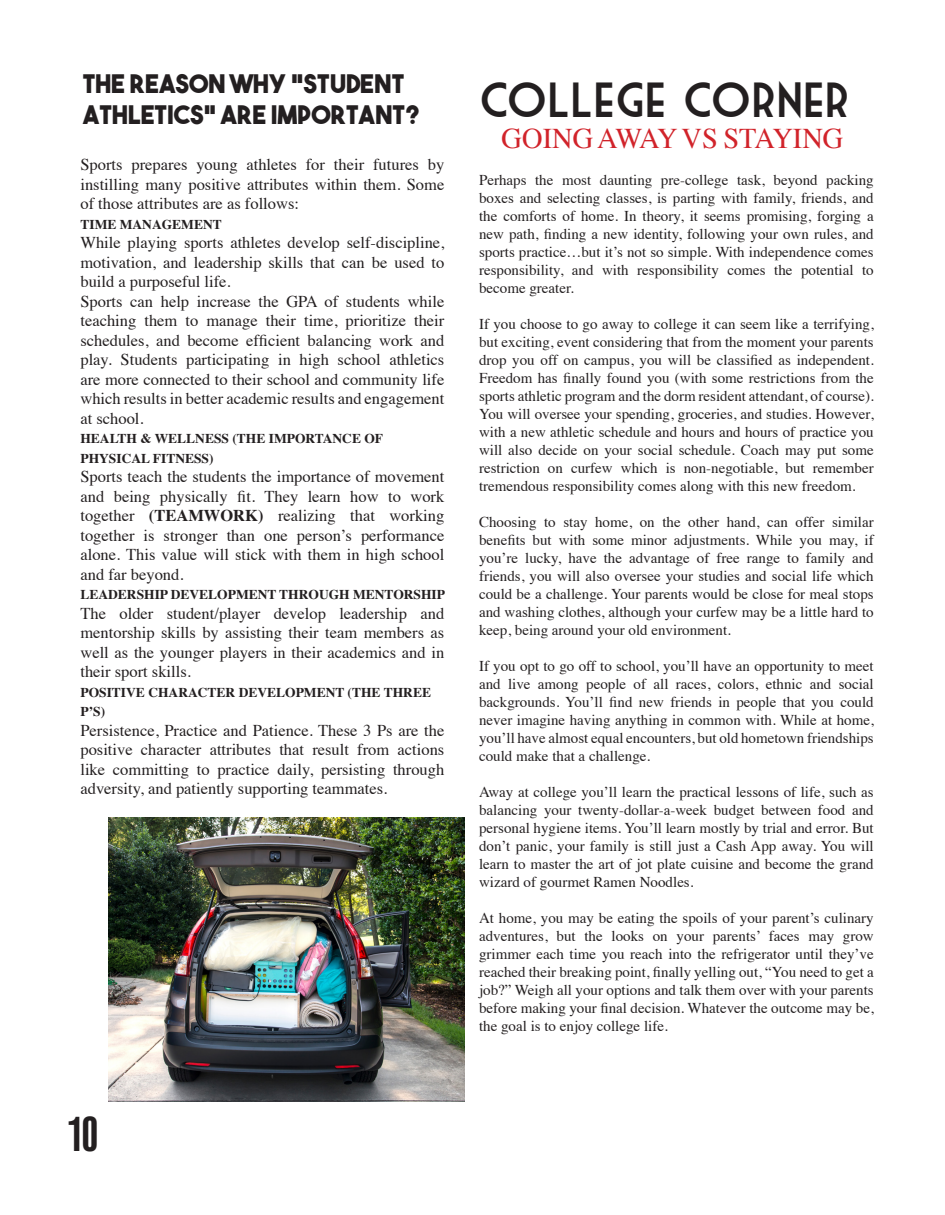
<style>
.page{position:relative;width:945px;height:1215px;background:#fff}
.page>*{position:absolute;margin:0;border:0;box-sizing:border-box;transform-origin:0 0}
.t1{font:48px "Market Deco";color:#231f20}
.t2{font:condensed 45px "Balboa";color:#231f20}
.t3{font:28.5px "Times";color:#d1232a}
.t4{font:25.5px/30.6px "The Bold Font";color:#231f20}
.t5{font:16.5px/19.5px "Times";color:#231f20;text-align:justify}
.t6{font:15px/18px "Times";color:#231f20;text-align:justify}
.t7{font:700 13.5px/19.5px "Times";color:#231f20}
.s1{font-weight:700}
</style>
<div class="page">
<img style="left:108px;top:818px;width:356px;height:283px">
<p class="t4" style="left:83px;top:68px;width:339px">THE REASON WHY “STUDENT<br>ATHLETICS” ARE IMPORTANT?</p>
<p class="t5" style="left:80px;top:153px;width:365px">Sports prepares young athletes for their futures by instilling many positive attributes within them. Some of those attributes are as follows:</p>
<p class="t7" style="left:80px;top:213px;width:143px">TIME MANAGEMENT</p>
<p class="t5" style="left:80px;top:231px;width:365px">While playing sports athletes develop self-discipline, motivation, and leadership skills that can be used to build a purposeful life.</p>
<p class="t5" style="left:80px;top:290px;width:365px">Sports can help increase the GPA of students while teaching them to manage their time, prioritize their schedules, and become efficient balancing work and play. Students participating in high school athletics are more connected to their school and community life which results in better academic results and engagement at school.</p>
<p class="t7" style="left:80px;top:427px;width:304px">HEALTH &amp; WELLNESS (THE IMPORTANCE OF<br>PHYSICAL FITNESS)</p>
<p class="t5" style="left:80px;top:465px;width:365px">Sports teach the students the importance of movement and being physically fit. They learn how to work together <span class="s1">(TEAMWORK)</span> realizing that working together is stronger than one person’s performance alone. This value will stick with them in high school and far beyond.</p>
<p class="t7" style="left:80px;top:583px;width:366px">LEADERSHIP DEVELOPMENT THROUGH MENTORSHIP</p>
<p class="t5" style="left:80px;top:602px;width:365px">The older student/player develop leadership and mentorship skills by assisting their team members as well as the younger players in their academics and in their sport skills.</p>
<p class="t7" style="left:80px;top:681px;width:352px">POSITIVE CHARACTER DEVELOPMENT (THE THREE<br>P’S)</p>
<p class="t5" style="left:80px;top:719px;width:365px">Persistence, Practice and Patience. These 3 Ps are the positive character attributes that result from actions like committing to practice daily, persisting through adversity, and patiently supporting teammates.</p>
<p class="t2" style="left:68px;top:1112px;width:32px">10</p>
<p class="t1" style="left:479px;top:73px;width:372px">COLLEGE CORNER</p>
<p class="t3" style="left:502px;top:112px;width:343px">GOING AWAY VS STAYING</p>
<p class="t6" style="left:479px;top:170px;width:396px">Perhaps the most daunting pre-college task, beyond packing boxes and selecting classes, is parting with family, friends, and the comforts of home. In theory, it seems promising, forging a new path, finding a new identity, following your own rules, and sports practice…but it’s not so simple. With independence comes responsibility, and with responsibility comes the potential to become greater.</p>
<p class="t6" style="left:479px;top:314px;width:396px">If you choose to go away to college it can seem like a terrifying, but exciting, event considering that from the moment your parents drop you off on campus, you will be classified as independent.<br>Freedom has finally found you (with some restrictions from the sports athletic program and the dorm resident attendant, of course).<br>You will oversee your spending, groceries, and studies. However, with a new athletic schedule and hours and hours of practice you will also decide on your social schedule. Coach may put some restriction on curfew which is non-negotiable, but remember tremendous responsibility comes along with this new freedom.</p>
<p class="t6" style="left:479px;top:512px;width:396px">Choosing to stay home, on the other hand, can offer similar benefits but with some minor adjustments. While you may, if you’re lucky, have the advantage of free range to family and friends, you will also oversee your studies and social life which could be a challenge. Your parents would be close for meal stops and washing clothes, although your curfew may be a little hard to keep, being around your old environment.</p>
<p class="t6" style="left:479px;top:656px;width:396px">If you opt to go off to school, you’ll have an opportunity to meet and live among people of all races, colors, ethnic and social backgrounds. You’ll find new friends in people that you could never imagine having anything in common with. While at home, you’ll have almost equal encounters, but old hometown friendships could make that a challenge.</p>
<p class="t6" style="left:479px;top:782px;width:396px">Away at college you’ll learn the practical lessons of life, such as balancing your twenty-dollar-a-week budget between food and personal hygiene items. You’ll learn mostly by trial and error. But don’t panic, your family is still just a Cash App away. You will learn to master the art of jot plate cuisine and become the grand wizard of gourmet Ramen Noodles.</p>
<p class="t6" style="left:479px;top:908px;width:396px">At home, you may be eating the spoils of your parent’s culinary adventures, but the looks on your parents’ faces may grow grimmer each time you reach into the refrigerator until they’ve reached their breaking point, finally yelling out, “You need to get a job?” Weigh all your options and talk them over with your parents before making your final decision. Whatever the outcome may be, the goal is to enjoy college life.</p>
</div>
